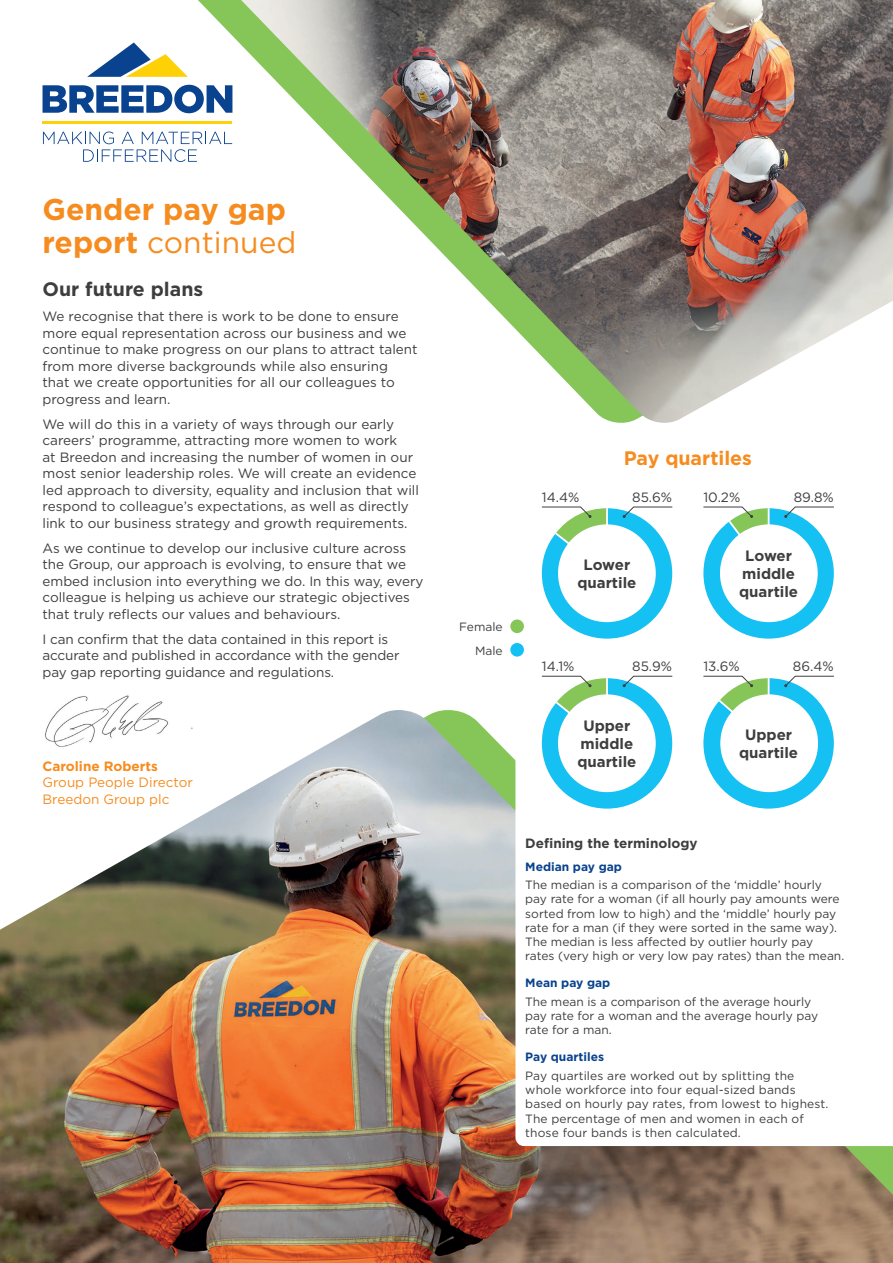
<style>
.page{position:relative;width:893px;height:1263px;background:#fff}
.page>*{position:absolute;margin:0;border:0;box-sizing:border-box;transform-origin:0 0}
.t1{font:700 30px/33px "Gotham";color:#f68c1f}
.t2{font:700 19.5px "Gotham";color:#3e3e3f}
.t3{font:700 19.5px "Gotham";color:#f68c1f}
.t4{font:700 15px/18px "Gotham";color:#3e3e3f;text-align:center}
.t5{font:13.5px/16.5px "Gotham";color:#3e3e3f}
.t6{font:13.5px/16.5px "Gotham";color:#f68c1f}
.t7{font:700 13.5px "Gotham";color:#3e3e3f}
.t8{font:700 13.5px "Gotham";color:#f68c1f}
.t9{font:12px/14.2px "Gotham";color:#3e3e3f}
.t10{font:700 12px "Gotham";color:#09428e}
.s1{font-weight:400}
</style>
<div class="page">
<img style="left:241px;top:0;width:652px;height:423px">
<img style="left:0;top:710px;width:893px;height:553px">
<svg style="left:515px;top:710px;width:378px;height:436px"></svg>
<svg style="left:87px;top:43px;width:101px;height:34px"></svg>
<svg style="left:43px;top:85px;width:189px;height:28px"></svg>
<hr style="left:43px;top:121px;width:189px;height:2px;background:#fed006">
<svg style="left:43px;top:132px;width:189px;height:30px"></svg>
<div style="left:510px;top:619px;width:14px;height:14px;background:#86c659;border-radius:50%"></div>
<div style="left:510px;top:643px;width:14px;height:14px;background:#15c0f2;border-radius:50%"></div>
<svg style="left:541px;top:506px;width:132px;height:133px"></svg>
<svg style="left:541px;top:675px;width:132px;height:134px"></svg>
<svg style="left:703px;top:506px;width:131px;height:133px"></svg>
<svg style="left:703px;top:675px;width:132px;height:134px"></svg>
<img style="left:43px;top:695px;width:153px;height:52px">
<h1 class="t1" style="left:43px;top:192px;width:255px">Gender pay gap report <span class="s1">continued</span></h1>
<h2 class="t2" style="left:43px;top:276px;width:162px">Our future plans</h2>
<p class="t5" style="left:43px;top:308px;width:377px">We recognise that there is work to be done to ensure more equal representation across our business and we continue to make progress on our plans to attract talent from more diverse backgrounds while also ensuring that we create opportunities for all our colleagues to progress and learn.</p>
<p class="t5" style="left:43px;top:415px;width:378px">We will do this in a variety of ways through our early careers’ programme, attracting more women to work<br>at Breedon and increasing the number of women in our most senior leadership roles. We will create an evidence led approach to diversity, equality and inclusion that will respond to colleague’s expectations, as well as directly link to our business strategy and growth requirements.</p>
<p class="t5" style="left:43px;top:539px;width:382px">As we continue to develop our inclusive culture across the Group, our approach is evolving, to ensure that we embed inclusion into everything we do. In this way, every colleague is helping us achieve our strategic objectives that truly reflects our values and behaviours.</p>
<p class="t5" style="left:43px;top:630px;width:358px">I can confirm that the data contained in this report is accurate and published in accordance with the gender pay gap reporting guidance and regulations.</p>
<p class="t8" style="left:43px;top:757px;width:117px">Caroline Roberts</p>
<p class="t6" style="left:43px;top:774px;width:152px">Group People Director<br>Breedon Group plc</p>
<p class="t9" style="left:459px;top:615px;width:45px;line-height:23.5px;text-align:right">Female<br>Male</p>
<p class="t5" style="left:542px;top:489px;width:39px">14.4%</p>
<h2 class="t3" style="left:624px;top:445px;width:130px">Pay quartiles</h2>
<p class="t5" style="left:632px;top:489px;width:42px">85.6%</p>
<p class="t5" style="left:703px;top:489px;width:38px">10.2%</p>
<p class="t5" style="left:794px;top:489px;width:42px">89.8%</p>
<p class="t4" style="left:577px;top:555px;width:61px">Lower quartile</p>
<p class="t5" style="left:542px;top:658px;width:34px">14.1%</p>
<p class="t5" style="left:632px;top:658px;width:42px">85.9%</p>
<p class="t4" style="left:577px;top:717px;width:61px">Upper middle quartile</p>
<p class="t4" style="left:739px;top:546px;width:61px">Lower middle quartile</p>
<p class="t5" style="left:703px;top:658px;width:38px">13.6%</p>
<p class="t5" style="left:793px;top:658px;width:42px">86.4%</p>
<p class="t4" style="left:739px;top:726px;width:61px">Upper quartile</p>
<p class="t7" style="left:525px;top:834px;width:174px">Defining the terminology</p>
<p class="t10" style="left:525px;top:858px;width:98px">Median pay gap</p>
<p class="t9" style="left:525px;top:877px;width:320px">The median is a comparison of the ‘middle’ hourly pay rate for a woman (if all hourly pay amounts were sorted from low to high) and the ‘middle’ hourly pay rate for a man (if they were sorted in the same way).<br>The median is less affected by outlier hourly pay rates (very high or very low pay rates) than the mean.</p>
<p class="t10" style="left:525px;top:975px;width:87px">Mean pay gap</p>
<p class="t9" style="left:525px;top:994px;width:294px">The mean is a comparison of the average hourly pay rate for a woman and the average hourly pay rate for a man.</p>
<p class="t10" style="left:525px;top:1049px;width:80px">Pay quartiles</p>
<p class="t9" style="left:525px;top:1068px;width:305px">Pay quartiles are worked out by splitting the whole workforce into four equal-sized bands based on hourly pay rates, from lowest to highest.<br>The percentage of men and women in each of those four bands is then calculated.</p>
</div>
